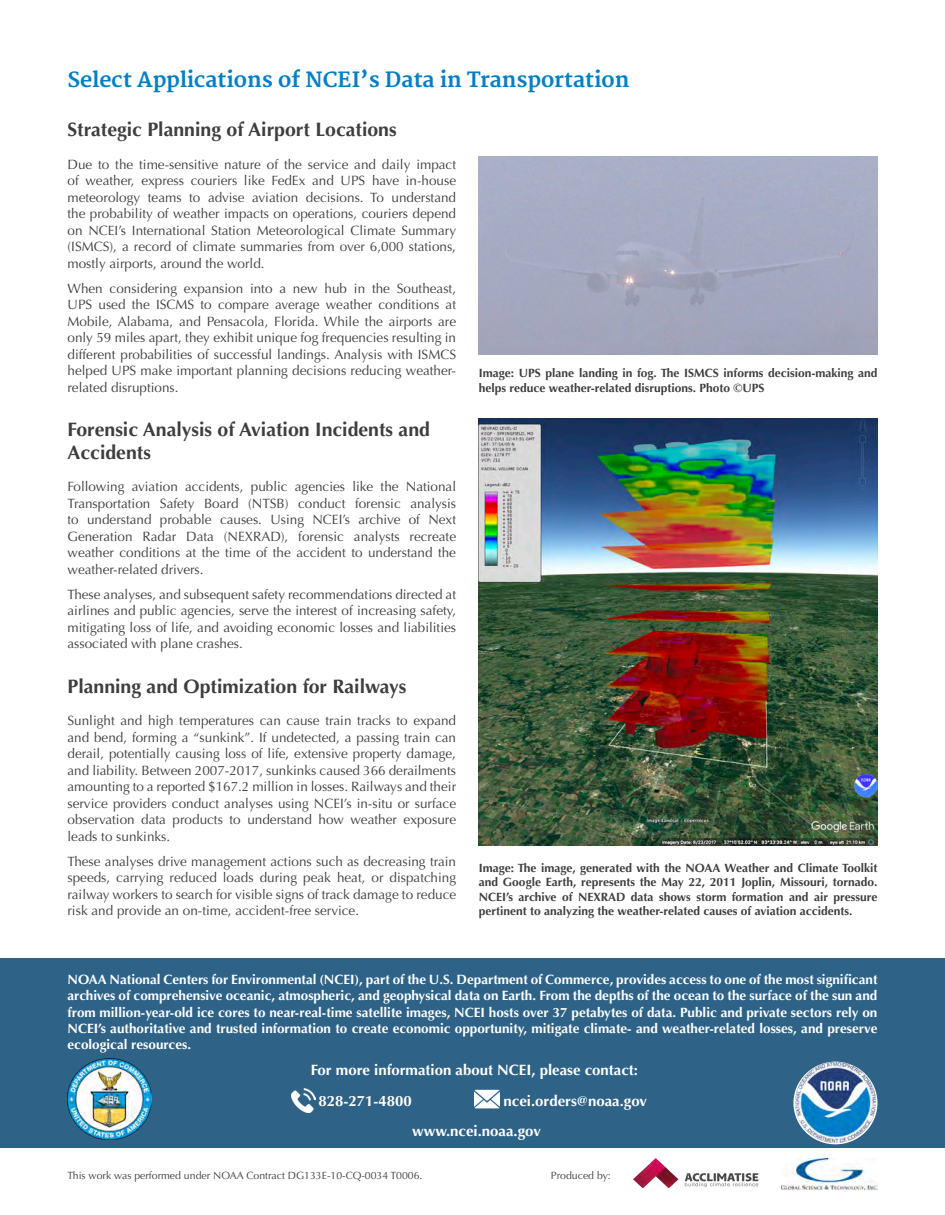
<style>
.page{position:relative;width:945px;height:1215px;background:#fff}
.page>*{position:absolute;margin:0;border:0;box-sizing:border-box;transform-origin:0 0}
.Heading_1{font:700 21px "Merriweather";color:#007ec6}
.Heading_2{font:700 19.5px/23.4px "Optima";color:#3e3e3f}
.Contact_Information{font:700 15px "Optima";color:#fff}
.Paragraph{font:13.5px/16.5px "Optima";color:#3e3e3f;text-align:justify}
.Paragraph_General_In{font:700 13.5px/16.2px "Optima";color:#fff;text-align:justify}
.t1{font:700 12px/14.4px "Optima";color:#3e3e3f}
.t2{font:10.5px "Optima";color:#3e3e3f}
</style>
<div class="page">
<div style="left:0;top:958px;width:945px;height:190px;background:#2e6387"></div>
<img style="left:634px;top:1159px;width:124px;height:29px">
<img style="left:781px;top:1159px;width:97px;height:32px">
<img style="left:68px;top:1059px;width:84px;height:80px">
<img style="left:475px;top:1089px;width:24px;height:20px">
<img style="left:292px;top:1088px;width:24px;height:25px">
<img style="left:796px;top:1062px;width:79px;height:81px">
<img style="left:479px;top:418px;width:399px;height:427px">
<h2 class="Heading_1" style="left:68px;top:67px;width:563px">Select Applications of NCEI’s Data in Transportation</h2>
<h3 class="Heading_2" style="left:68px;top:118px;width:331px">Strategic Planning of Airport Locations</h3>
<p class="Paragraph" style="left:68px;top:156px;width:390px">Due to the time-sensitive nature of the service and daily impact of weather, express couriers like FedEx and UPS have in-house meteorology teams to advise aviation decisions. To understand the probability of weather impacts on operations, couriers depend on NCEI’s International Station Meteorological Climate Summary (ISMCS), a record of climate summaries from over 6,000 stations, mostly airports, around the world.</p>
<p class="Paragraph" style="left:68px;top:280px;width:390px">When considering expansion into a new hub in the Southeast, UPS used the ISCMS to compare average weather conditions at Mobile, Alabama, and Pensacola, Florida. While the airports are only 59 miles apart, they exhibit unique fog frequencies resulting in different probabilities of successful landings. Analysis with ISMCS helped UPS make important planning decisions reducing weather&shy;related disruptions.</p>
<h3 class="Heading_2" style="left:68px;top:418px;width:364px">Forensic Analysis of Aviation Incidents and<br>Accidents</h3>
<p class="Paragraph" style="left:68px;top:479px;width:390px">Following aviation accidents, public agencies like the National Transportation Safety Board (NTSB) conduct forensic analysis to understand probable causes. Using NCEI’s archive of Next Generation Radar Data (NEXRAD), forensic analysts recreate weather conditions at the time of the accident to understand the weather-related drivers.</p>
<p class="Paragraph" style="left:68px;top:586px;width:390px">These analyses, and subsequent safety recommendations directed at airlines and public agencies, serve the interest of increasing safety, mitigating loss of life, and avoiding economic losses and liabilities associated with plane crashes.</p>
<h3 class="Heading_2" style="left:68px;top:675px;width:340px">Planning and Optimization for Railways</h3>
<p class="Paragraph" style="left:68px;top:712px;width:390px">Sunlight and high temperatures can cause train tracks to expand and bend, forming a “sunkink”. If undetected, a passing train can derail, potentially causing loss of life, extensive property damage, and liability. Between 2007-2017, sunkinks caused 366 derailments amounting to a reported $167.2 million in losses. Railways and their service providers conduct analyses using NCEI’s in-situ or surface observation data products to understand how weather exposure leads to sunkinks.</p>
<p class="Paragraph" style="left:68px;top:853px;width:390px">These analyses drive management actions such as decreasing train speeds, carrying reduced loads during peak heat, or dispatching railway workers to search for visible signs of track damage to reduce risk and provide an on-time, accident-free service.</p>
<p class="t1" style="left:479px;top:366px;width:400px">Image: UPS plane landing in fog. The ISMCS informs decision-making and helps reduce weather-related disruptions. Photo ©UPS</p>
<p class="t1" style="left:479px;top:861px;width:400px;text-align:justify">Image: The image, generated with the NOAA Weather and Climate Toolkit and Google Earth, represents the May 22, 2011 Joplin, Missouri, tornado.<br>NCEI’s archive of NEXRAD data shows storm formation and air pressure pertinent to analyzing the weather-related causes of aviation accidents.</p>
<p class="Paragraph_General_In" style="left:68px;top:972px;width:812px">NOAA National Centers for Environmental (NCEI), part of the U.S. Department of Commerce, provides access to one of the most significant archives of comprehensive oceanic, atmospheric, and geophysical data on Earth. From the depths of the ocean to the surface of the sun and from million-year-old ice cores to near-real-time satellite images, NCEI hosts over 37 petabytes of data. Public and private sectors rely on NCEI’s authoritative and trusted information to create economic opportunity, mitigate climate- and weather-related losses, and preserve ecological resources.</p>
<p class="Contact_Information" style="left:311px;top:1061px;width:329px">For more information about NCEI, please contact:</p>
<p class="Contact_Information" style="left:318px;top:1092px;width:95px">828-271-4800</p>
<p class="Contact_Information" style="left:504px;top:1092px;width:145px">ncei.orders@noaa.gov</p>
<p class="Contact_Information" style="left:412px;top:1123px;width:130px">www.ncei.noaa.gov</p>
<p class="t2" style="left:551px;top:1170px;width:61px">Produced by:</p>
<p class="t2" style="left:68px;top:1170px;width:357px">This work was performed under NOAA Contract DG133E-10-CQ-0034 T0006.</p>
</div>
